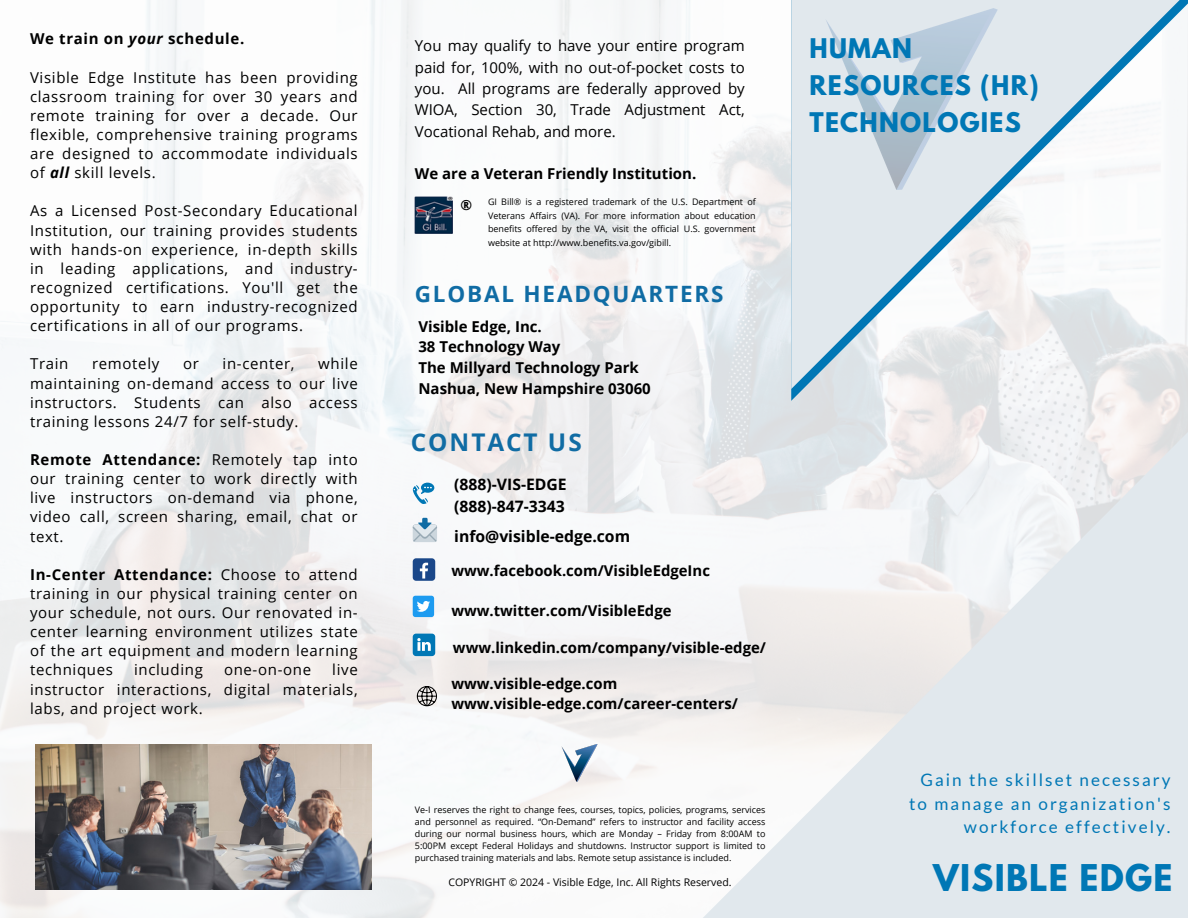
<style>
.page{position:relative;width:1188px;height:918px;background:#fff}
.page>*{position:absolute;margin:0;border:0;box-sizing:border-box;transform-origin:0 0}
.t1{font:700 32.7px "League Spartan";letter-spacing:.04em;color:#0077b5}
.t2{font:700 24.3px "Open Sans";letter-spacing:.08em;color:#106ca4}
.t3{font:700 24px/37.2px "League Spartan";letter-spacing:.055em;color:#0077b5}
.t4{font:700 22.5px "Open Sans";letter-spacing:.08em;color:#106ca4}
.t5{font:17.1px/23.7px "Lato";letter-spacing:.12em;color:#0077b5;text-align:right}
.t6{font:700 15.75px/21.3px "Open Sans";color:#000}
.t7{font:15px/19.2px "Open Sans";letter-spacing:.045em;color:#000;text-align:justify}
.t8{font:700 15px/20.7px "Open Sans";color:#000}
.t9{font:700 15px "Open Sans";letter-spacing:.045em;color:#000}
.t10{font:700 14.85px "Open Sans";color:#000}
.t11{font:700 14.1px "Open Sans";color:#000}
.t12{font:10.5px "Open Sans";color:#000}
.t13{font:9px/12px "Open Sans";color:#000;text-align:justify}
.s1{font-style:italic}
.s2{font-weight:700;font-style:italic}
.s3{font-weight:700}
</style>
<div class="page">
<img style="left:0;top:0;width:791px;height:918px">
<svg style="left:791px;top:0;width:397px;height:354px;fill:#e4e8ed"></svg>
<svg style="left:672px;top:354px;width:516px;height:564px;fill:#e1e8ed"></svg>
<img style="left:824px;top:9px;width:175px;height:182px">
<img style="left:35px;top:744px;width:337px;height:146px">
<img style="left:415px;top:197px;width:37px;height:37px">
<div style="left:413px;top:558px;width:22px;height:23px;background:#1a4789;border-radius:3px"></div>
<svg style="left:420px;top:563px;width:8px;height:16px"></svg>
<div style="left:413px;top:596px;width:21px;height:21px;background:#1d9bf0;border-radius:3px"></div>
<svg style="left:417px;top:601px;width:13px;height:11px"></svg>
<svg style="left:413px;top:634px;width:22px;height:22px"></svg>
<svg style="left:417px;top:686px;width:20px;height:20px"></svg>
<svg style="left:413px;top:518px;width:24px;height:24px"></svg>
<svg style="left:413px;top:483px;width:21px;height:21px"></svg>
<img style="left:562px;top:744px;width:36px;height:38px">
<h6 class="t9" style="left:30px;top:28px;width:216px">We train on <span class="s1">your</span> schedule.</h6>
<h5 class="t7" style="left:30px;top:67px;width:329px">Visible Edge Institute has been providing classroom training for over 30 years and remote training for over a decade. Our flexible, comprehensive training programs are designed to accommodate individuals of <span class="s2">all</span> skill levels.</h5>
<h1 class="t7" style="left:30px;top:201px;width:329px">As a Licensed Post-Secondary Educational Institution, our training provides students with hands-on experience, in-depth skills in leading applications, and industry&shy;recognized certifications. You'll get the opportunity to earn industry-recognized certifications in all of our programs.</h1>
<h2 class="t7" style="left:30px;top:354px;width:40px">Train</h2>
<h2 class="t7" style="left:92px;top:354px;width:69px">remotely</h2>
<h2 class="t7" style="left:183px;top:354px;width:17px">or</h2>
<h2 class="t7" style="left:223px;top:354px;width:74px">in-center,</h2>
<h2 class="t7" style="left:30px;top:354px;width:329px;text-indent:288px">while maintaining on-demand access to our live instructors. Students can also access training lessons 24/7 for self-study.</h2>
<p class="t7" style="left:30px;top:450px;width:329px"><span class="s3">Remote Attendance:</span> Remotely tap into our training center to work directly with live instructors on-demand via phone, video call, screen sharing, email, chat or text.</p>
<p class="t7" style="left:30px;top:564px;width:329px"><span class="s3">In-Center Attendance:</span> Choose to attend training in our physical training center on your schedule, not ours. Our renovated in&shy;center learning environment utilizes state of the art equipment and modern learning techniques</p>
<p class="t7" style="left:30px;top:660px;width:329px;text-indent:302px">live instructor interactions, digital materials, labs, and project work.</p>
<p class="t7" style="left:134px;top:660px;width:70px">including</p>
<p class="t7" style="left:224px;top:660px;width:89px">one-on-one</p>
<h3 class="t7" style="left:415px;top:35px;width:331px;line-height:21.3px">You may qualify to have your entire program paid for, 100%, with no out-of-pocket costs to you. All programs are federally approved by WIOA, Section 30, Trade Adjustment Act, Vocational Rehab, and more.</h3>
<h4 class="t8" style="left:415px;top:163px;width:283px">We are a Veteran Friendly Institution.</h4>
<p class="t11" style="left:460px;top:195px;width:13px">®</p>
<p class="t13" style="left:488px;top:195px;width:269px;line-height:13.5px">GI Bill® is a registered trademark of the U.S. Department of Veterans Affairs (VA). For more information about education benefits offered by the VA, visit the official U.S. government website at http://www.benefits.va.gov/gibill.</p>
<h6 class="t4" style="left:415px;top:278px;width:310px">GLOBAL HEADQUARTERS</h6>
<p class="t8" style="left:418px;top:316px;width:234px">Visible Edge, Inc.<br>38 Technology Way<br>The Millyard Technology Park<br>Nashua, New Hampshire 03060</p>
<p class="t2" style="left:411px;top:425px;width:172px">CONTACT US</p>
<h2 class="t6" style="left:454px;top:474px;width:114px">(888)-VIS-EDGE (888)-847-3343</h2>
<p class="t6" style="left:454px;top:525px;width:177px">info@visible-edge.com</p>
<p class="t10" style="left:451px;top:560px;width:260px">www.facebook.com/VisibleEdgeInc</p>
<p class="t10" style="left:451px;top:600px;width:222px">www.twitter.com/VisibleEdge</p>
<p class="t10" style="left:453px;top:637px;width:315px">www.linkedin.com/company/visible-edge/</p>
<p class="t10" style="left:451px;top:673px;width:167px">www.visible-edge.com</p>
<h6 class="t10" style="left:451px;top:693px;width:288px">www.visible-edge.com/career-centers/</h6>
<p class="t13" style="left:415px;top:803px;width:352px">Ve-I reserves the right to change fees, courses, topics, policies, programs, services and personnel as required. “On-Demand” refers to instructor and facility access during our normal business hours, which are Monday – Friday from 8:00AM to 5:00PM except Federal Holidays and shutdowns. Instructor support is limited to purchased training materials and labs. Remote setup assistance is included.</p>
<h6 class="t12" style="left:448px;top:875px;width:285px">COPYRIGHT © 2024 - Visible Edge, Inc. All Rights Reserved.</h6>
<h2 class="t3" style="left:810px;top:32px;width:231px">HUMAN<br>RESOURCES (HR)<br>TECHNOLOGIES</h2>
<p class="t5" style="left:909px;top:768px;width:263px">Gain the skillset necessary to manage an organization's workforce effectively.</p>
<p class="t1" style="left:933px;top:861px;width:241px">VISIBLE EDGE</p>
</div>
